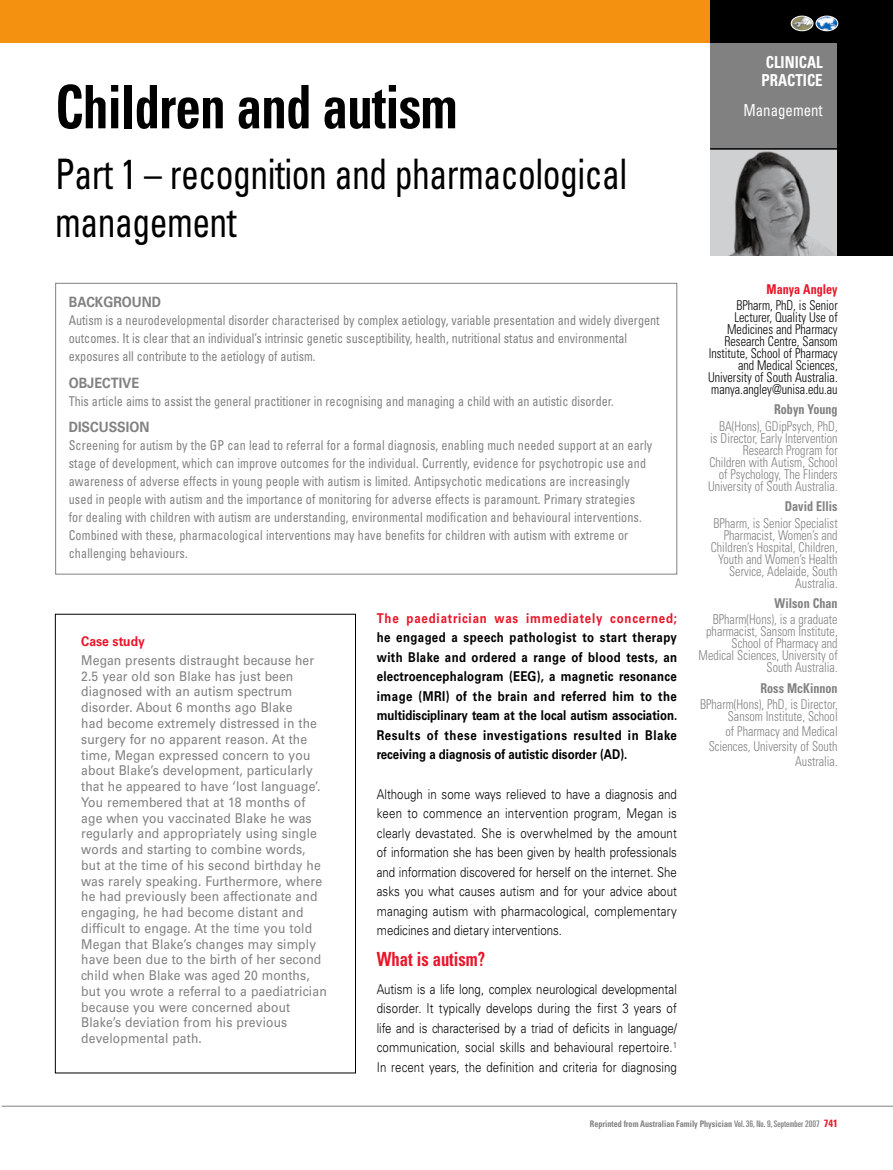
<style>
.page{position:relative;width:893px;height:1170px;background:#fff}
.page>*{position:absolute;margin:0;border:0;box-sizing:border-box;transform-origin:0 0}
.t1{font:700 condensed 60px "Univers LT";letter-spacing:-.015em;color:#000;scale:.85 1}
.t2{font:condensed 42px/48px "Univers LT";letter-spacing:-.015em;color:#000;scale:.85 1}
.t3{font:700 condensed 19.5px "Univers LT";color:#e9162a;scale:.85 1}
.t4{font:700 condensed 16.5px/18px "Univers LT";color:#fff;scale:.9 1}
.t5{font:condensed 16.5px "Univers LT";color:#fff;scale:.9 1}
.t6{font:700 14.25px "Univers LT";color:#818182;scale:.9 1}
.t7{font:condensed 13.5px/18px "Univers LT";letter-spacing:.01em;color:#818182;scale:.9 1}
.t8{font:13.5px/15.8px "Univers LT";letter-spacing:.01em;color:#818182;scale:.9 1}
.t9{font:300 13.5px/19.5px "Univers LT";letter-spacing:.005em;color:#000;text-align:justify;scale:.85 1}
.t10{font:300 condensed 13.5px/12px "Univers LT";color:#818182;text-align:right;scale:.9 1}
.t11{font:700 13.5px/19.5px "Univers LT";color:#000;text-align:justify;scale:.85 1}
.t12{font:300 condensed 13.5px/12px "Univers LT";color:#000;text-align:right;scale:.9 1}
.t13{font:700 condensed 13.5px "Univers LT";color:#818182;scale:.9 1}
.t14{font:700 13.5px "Univers LT";letter-spacing:.075em;color:#e9162a;scale:.85 1}
.t15{font:700 condensed 13.5px "Univers LT";color:#e9162a;scale:.9 1}
.t16{font:700 13.5px "Univers LT";color:#e9162a;scale:.9 1}
.t17{font:700 condensed 9px "Univers LT";color:#818182;scale:.9 1}
.s1{font-weight:400;font-stretch:ultra-condensed}
.s2{font-size:10.5px;color:#e9162a}
</style>
<div class="page">
<div style="left:0;top:0;width:710px;height:43px;background:#f49110"></div>
<img style="left:710px;top:150px;width:128px;height:105px">
<div style="left:710px;top:43px;width:128px;height:106px;background:#818182"></div>
<hr style="left:710px;top:148px;width:128px;height:2px;background:#000">
<hr style="left:2px;top:1105px;width:891px;height:1px;background:#818182">
<div style="left:710px;top:0;width:183px;height:43px;background:#000"></div>
<div style="left:838px;top:0;width:55px;height:255px;background:#000"></div>
<div style="left:55px;top:613px;width:301px;height:460px;border:1px solid #000"></div>
<div style="left:55px;top:283px;width:622px;height:291px;border:1px solid #818182"></div>
<svg style="left:815px;top:15px;width:24px;height:17px"></svg>
<img style="left:816px;top:16px;width:22px;height:15px">
<div style="left:816px;top:16px;width:22px;height:15px;border:1px solid #fff;border-radius:50%"></div>
<svg style="left:790px;top:15px;width:24px;height:17px"></svg>
<img style="left:791px;top:16px;width:22px;height:15px">
<div style="left:791px;top:16px;width:22px;height:15px;border:1px solid #fff;border-radius:50%"></div>
<h1 class="t1" style="left:55px;top:70px;width:475px">Children and autism</h1>
<h2 class="t2" style="left:55px;top:149px;width:674px">Part 1 – recognition and pharmacological management</h2>
<p class="t6" style="left:69px;top:294px;width:104px">BACKGROUND</p>
<p class="t7" style="left:69px;top:311px;width:658px">Autism is a neurodevelopmental disorder characterised by complex aetiology, variable presentation and widely divergent outcomes. It is clear that an individual’s intrinsic genetic susceptibility, health, nutritional status and environmental exposures all contribute to the aetiology of autism.</p>
<p class="t6" style="left:69px;top:374px;width:80px">OBJECTIVE</p>
<p class="t7" style="left:69px;top:391px;width:607px">This article aims to assist the general practitioner in recognising and managing a child with an autistic disorder.</p>
<p class="t6" style="left:69px;top:419px;width:91px">DISCUSSION</p>
<p class="t7" style="left:69px;top:436px;width:650px">Screening for autism by the GP can lead to referral for a formal diagnosis, enabling much needed support at an early stage of development, which can improve outcomes for the individual. Currently, evidence for psychotropic use and awareness of adverse effects in young people with autism is limited. Antipsychotic medications are increasingly used in people with autism and the importance of monitoring for adverse effects is paramount. Primary strategies for dealing with children with autism are understanding, environmental modification and behavioural interventions.<br>Combined with these, pharmacological interventions may have benefits for children with autism with extreme or challenging behaviours.</p>
<p class="t16" style="left:81px;top:633px;width:72px">Case study</p>
<p class="t8" style="left:81px;top:652px;width:274px">Megan presents distraught because her 2.5 year old son Blake has just been diagnosed with an autism spectrum disorder. About 6 months ago Blake<br>had become extremely distressed in the surgery for no apparent reason. At the time, Megan expressed concern to you about Blake’s development, particularly that he appeared to have ‘lost language’.<br>You remembered that at 18 months of age when you vaccinated Blake he was regularly and appropriately using single words and starting to combine words, but at the time of his second birthday he was rarely speaking. Furthermore, where he had previously been affectionate and engaging, he had become distant and difficult to engage. At the time you told Megan that Blake’s changes may simply have been due to the birth of her second child when Blake was aged 20 months, but you wrote a referral to a paediatrician because you were concerned about Blake’s deviation from his previous developmental path.</p>
<p class="t14" style="left:377px;top:610px;width:355px">The paediatrician was immediately concerned;</p>
<p class="t11" style="left:377px;top:628px;width:355px">he engaged a speech pathologist to start therapy with Blake and ordered a range of blood tests, an electroencephalogram (EEG), a magnetic resonance image (MRI) of the brain and referred him to the multidisciplinary team at the local autism association.<br>Results of these investigations resulted in Blake receiving a diagnosis of autistic disorder (AD).</p>
<p class="t9" style="left:377px;top:784px;width:355px">Although in some ways relieved to have a diagnosis and keen to commence an intervention program, Megan is clearly devastated. She is overwhelmed by the amount of information she has been given by health professionals and information discovered for herself on the internet. She asks you what causes autism and for your advice about managing autism with pharmacological, complementary medicines and dietary interventions.</p>
<h3 class="t3" style="left:377px;top:947px;width:129px">What is autism?</h3>
<p class="t9" style="left:377px;top:979px;width:355px">Autism is a life long, complex neurological developmental disorder. It typically develops during the first 3 years of life and is characterised by a triad of deficits in language/ communication, social skills and behavioural repertoire.<sup>1<br></sup>In recent years, the definition and criteria for diagnosing</p>
<p class="t4" style="left:762px;top:53px;width:69px">CLINICAL<br>PRACTICE</p>
<p class="t5" style="left:743px;top:100px;width:89px">Management</p>
<p class="t15" style="left:767px;top:280px;width:81px">Manya Angley</p>
<p class="t12" style="left:708px;top:299px;width:146px">BPharm, PhD, is Senior<br>Lecturer, Quality Use of<br>Medicines and Pharmacy<br>Research Centre, Sansom<br>Institute, School of Pharmacy and Medical Sciences,<br>University of South Australia. manya.angley@unisa.edu.au</p>
<p class="t13" style="left:774px;top:401px;width:72px">Robyn Young</p>
<p class="t10" style="left:708px;top:420px;width:146px">BA(Hons), GDipPsych, PhD,<br>is Director, Early Intervention<br>Research Program for<br>Children with Autism, School of Psychology, The Flinders<br>University of South Australia.</p>
<p class="t13" style="left:785px;top:498px;width:60px">David Ellis</p>
<p class="t10" style="left:711px;top:517px;width:143px">BPharm, is Senior Specialist<br>Pharmacist, Women’s and<br>Children’s Hospital, Children,<br>Youth and Women’s Health<br>Service, Adelaide, South<br>Australia.</p>
<p class="t13" style="left:775px;top:595px;width:72px">Wilson Chan</p>
<p class="t10" style="left:699px;top:613px;width:156px">BPharm(Hons), is a graduate pharmacist, Sansom Institute,<br>School of Pharmacy and<br>Medical Sciences, University of<br>South Australia.</p>
<p class="t13" style="left:760px;top:679px;width:87px">Ross McKinnon</p>
<p class="t10" style="left:700px;top:698px;width:154px">BPharm(Hons), PhD, is Director,<br>Sansom Institute, School</p>
<p class="t10" style="left:709px;top:724px;width:145px;line-height:15px">of Pharmacy and Medical<br>Sciences, University of South<br>Australia.</p>
<p class="t17" style="left:590px;top:1118px;width:277px">Reprinted from Australian Family Physician <span class="s1">Vol. 36, No. 9, September 2007</span> <span class="s2">741</span></p>
</div>
